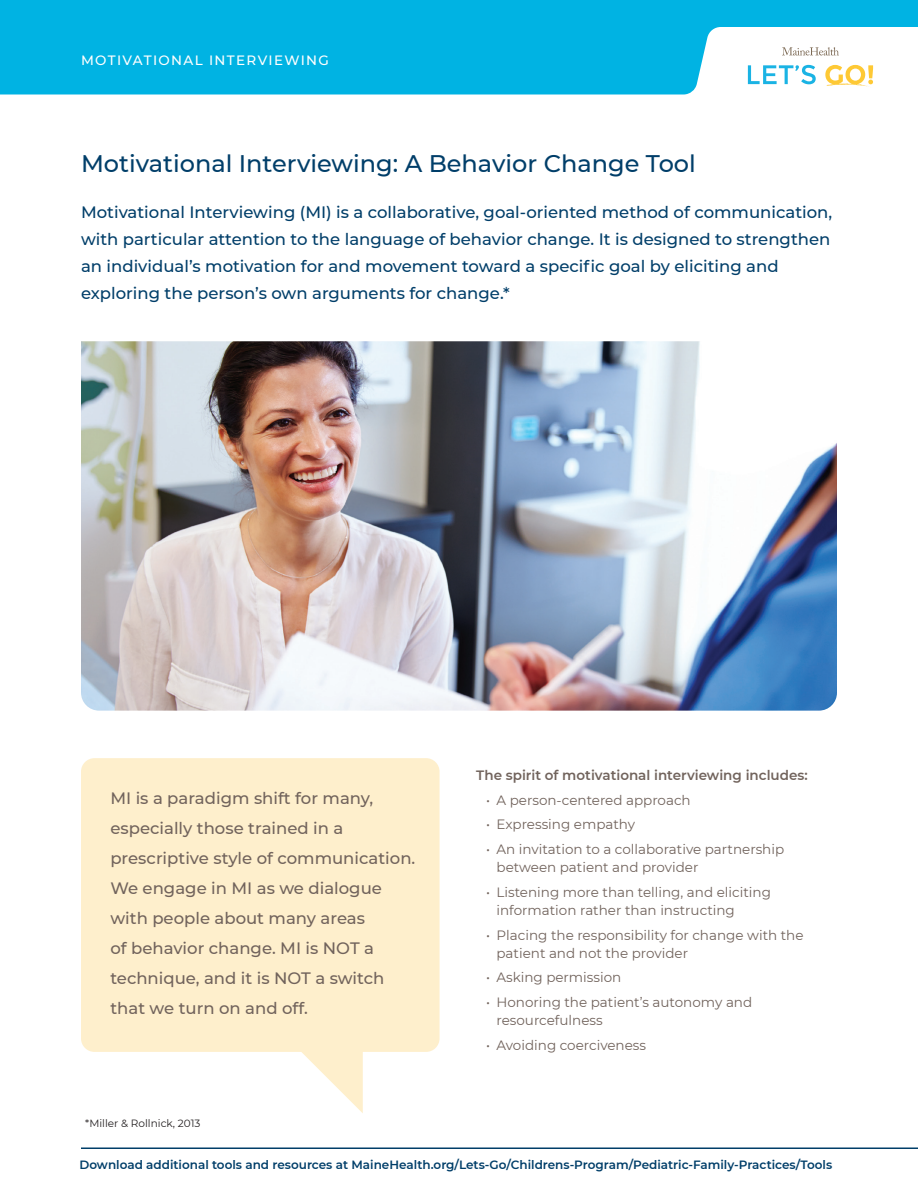
<style>
.page{position:relative;width:918px;height:1188px;background:#fff}
.page>*{position:absolute;margin:0;border:0;box-sizing:border-box;transform-origin:0 0}
.Subhead{font:500 24px "Montserrat";color:#003e69}
.Intro{font:500 16.5px/27px "Montserrat";color:#003e69}
.Intro-2{font:500 16.5px/30px "Montserrat";color:#71635c}
.t1{font:13.5px/18px "Montserrat";color:#71635c}
.Smaller_body{font:600 13.5px "Montserrat";color:#71635c}
.Subhead-2{font:500 13.5px "Montserrat";letter-spacing:.1em;color:#fff}
.Smaller_body-2{font:600 12px "Montserrat";color:#003e69}
.Sources{font:10.5px "Montserrat";color:#231f20}
</style>
<div class="page">
<svg style="left:0;top:0;width:918px;height:94px;fill:#00b3e3"></svg>
<hr style="left:81px;top:1148px;width:837px;height:1px;background:#003e69">
<div style="left:81px;top:758px;width:359px;height:294px;background:#feefcc;border-radius:14px"></div>
<img style="left:81px;top:341px;width:756px;height:370px">
<svg style="left:782px;top:47px;width:57px;height:8px"></svg>
<svg style="left:748px;top:65px;width:68px;height:19px"></svg>
<svg style="left:825px;top:65px;width:49px;height:23px"></svg>
<svg style="left:302px;top:1052px;width:61px;height:61px"></svg>
<p class="Subhead-2" style="left:81px;top:51px;width:249px">MOTIVATIONAL INTERVIEWING</p>
<p class="Subhead" style="left:81px;top:146px;width:616px">Motivational Interviewing: A Behavior Change Tool</p>
<p class="Intro" style="left:81px;top:198px;width:753px">Motivational Interviewing (MI) is a collaborative, goal-oriented method of communication, with particular attention to the language of behavior change. It is designed to strengthen an individual’s motivation for and movement toward a specific goal by eliciting and exploring the person’s own arguments for change.*</p>
<p class="Intro-2" style="left:110px;top:783px;width:306px">MI is a paradigm shift for many, especially those trained in a prescriptive style of communication.<br>We engage in MI as we dialogue with people about many areas<br>of behavior change. MI is NOT a technique, and it is NOT a switch that we turn on and off.</p>
<p class="Smaller_body" style="left:476px;top:766px;width:333px">The spirit of motivational interviewing includes:</p>
<p class="t1" style="left:486px;top:790px;width:206px">• A person-centered approach</p>
<p class="t1" style="left:486px;top:815px;width:151px">• Expressing empathy</p>
<p class="t1" style="left:497px;top:840px;width:289px;text-indent:-10px">• An invitation to a collaborative partnership between patient and provider</p>
<p class="t1" style="left:497px;top:883px;width:276px;text-indent:-10px">• Listening more than telling, and eliciting information rather than instructing</p>
<p class="t1" style="left:497px;top:925px;width:309px;text-indent:-10px">• Placing the responsibility for change with the patient and not the provider</p>
<p class="t1" style="left:486px;top:968px;width:137px">• Asking permission</p>
<p class="t1" style="left:497px;top:993px;width:257px;text-indent:-10px">• Honoring the patient’s autonomy and resourcefulness</p>
<p class="t1" style="left:486px;top:1036px;width:162px">• Avoiding coerciveness</p>
<p class="Sources" style="left:85px;top:1116px;width:117px">*Miller &amp; Rollnick, 2013</p>
<p class="Smaller_body-2" style="left:80px;top:1156px;width:754px">Download additional tools and resources at MaineHealth.org/Lets-Go/Childrens-Program/Pediatric-Family-Practices/Tools</p>
</div>
